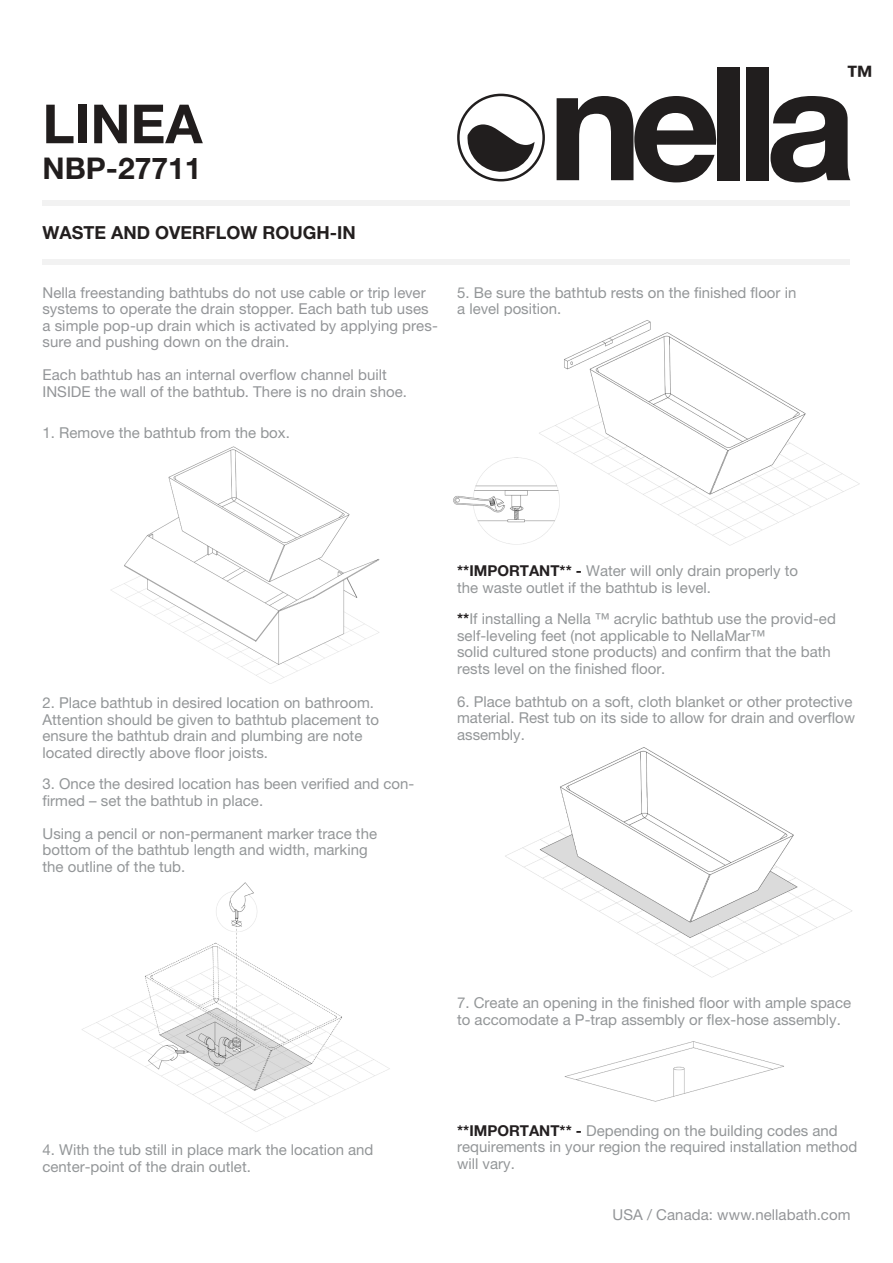
<style>
.page{position:relative;width:893px;height:1263px;background:#fff}
.page>*{position:absolute;margin:0;border:0;box-sizing:border-box;transform-origin:0 0}
.Product_Type{font:700 54px "Helvetica Neue LT Pro";color:#211d1d}
.Product_Type-2{font:700 30px "Helvetica Neue LT Pro";color:#211d1d}
.t1{font:700 27px "Helvetica Neue LT Pro";color:#231f1f}
.t2{font:700 18px "Helvetica Neue LT Pro";color:#231f1f}
.t3{font:15px/16.5px "Helvetica Neue LT Pro";color:#939698}
.t4{font:15px/16.5px "Helvetica Neue LT Pro";letter-spacing:.005em;color:#939598}
.s1{font-weight:700;color:#231f20}
</style>
<div class="page">
<div style="left:43px;top:200px;width:807px;height:5px;background:#f2f2f2"></div>
<div style="left:43px;top:259px;width:807px;height:6px;background:#f2f2f2"></div>
<svg style="left:557px;top:96px;width:161px;height:86px"></svg>
<div style="left:718px;top:67px;width:22px;height:113px;background:#211e1e"></div>
<div style="left:746px;top:67px;width:23px;height:113px;background:#211e1e"></div>
<svg style="left:770px;top:96px;width:80px;height:86px"></svg>
<svg style="left:457px;top:94px;width:88px;height:87px"></svg>
<img style="left:111px;top:446px;width:269px;height:238px">
<img style="left:453px;top:320px;width:407px;height:226px">
<img style="left:505px;top:747px;width:347px;height:231px">
<img style="left:82px;top:882px;width:308px;height:250px">
<img style="left:564px;top:1041px;width:220px;height:61px">
<p class="Product_Type" style="left:43px;top:91px;width:161px">LINEA</p>
<p class="Product_Type-2" style="left:43px;top:150px;width:160px">NBP-27711</p>
<p class="t2" style="left:43px;top:221px;width:315px">WASTE AND OVERFLOW ROUGH-IN</p>
<p class="t4" style="left:43px;top:284px;width:397px">Nella freestanding bathtubs do not use cable or trip lever systems to operate the drain stopper. Each bath tub uses a simple pop-up drain which is activated by applying pres&shy;sure and pushing down on the drain.</p>
<p class="t4" style="left:43px;top:366px;width:366px">Each bathtub has an internal overflow channel built<br>INSIDE the wall of the bathtub. There is no drain shoe.</p>
<p class="t3" style="left:43px;top:424px;width:249px">1. Remove the bathtub from the box.</p>
<p class="t3" style="left:457px;top:284px;width:341px">5. Be sure the bathtub rests on the finished floor in a level position.</p>
<h3 class="t1" style="left:846px;top:59px;width:28px">™</h3>
<p class="t3" style="left:43px;top:694px;width:338px">2. Place bathtub in desired location on bathroom.<br>Attention should be given to bathtub placement to ensure the bathtub drain and plumbing are note located directly above floor joists.</p>
<p class="t3" style="left:43px;top:775px;width:373px">3. Once the desired location has been verified and con&shy;firmed – set the bathtub in place.</p>
<p class="t3" style="left:43px;top:825px;width:336px">Using a pencil or non-permanent marker trace the bottom of the bathtub length and width, marking the outline of the tub.</p>
<p class="t3" style="left:457px;top:562px;width:343px"><span class="s1">**IMPORTANT** -</span> Water will only drain properly to the waste outlet if the bathtub is level.</p>
<p class="t3" style="left:457px;top:610px;width:380px"><span class="s1">**</span>If installing a Nella ™ acrylic bathtub use the provid-ed self-leveling feet (not applicable to NellaMar™<br>solid cultured stone products) and confirm that the bath rests level on the finished floor.</p>
<p class="t3" style="left:457px;top:693px;width:400px">6. Place bathtub on a soft, cloth blanket or other protective material. Rest tub on its side to allow for drain and overflow assembly.</p>
<p class="t3" style="left:43px;top:1141px;width:332px">4. With the tub still in place mark the location and center-point of the drain outlet.</p>
<p class="t3" style="left:457px;top:994px;width:395px">7. Create an opening in the finished floor with ample space to accomodate a P-trap assembly or flex-hose assembly.</p>
<p class="t3" style="left:457px;top:1122px;width:402px"><span class="s1">**IMPORTANT** -</span> Depending on the building codes and requirements in your region the required installation method will vary.</p>
<p class="t4" style="left:613px;top:1207px;width:239px">USA / Canada: www.nellabath.com</p>
</div>
